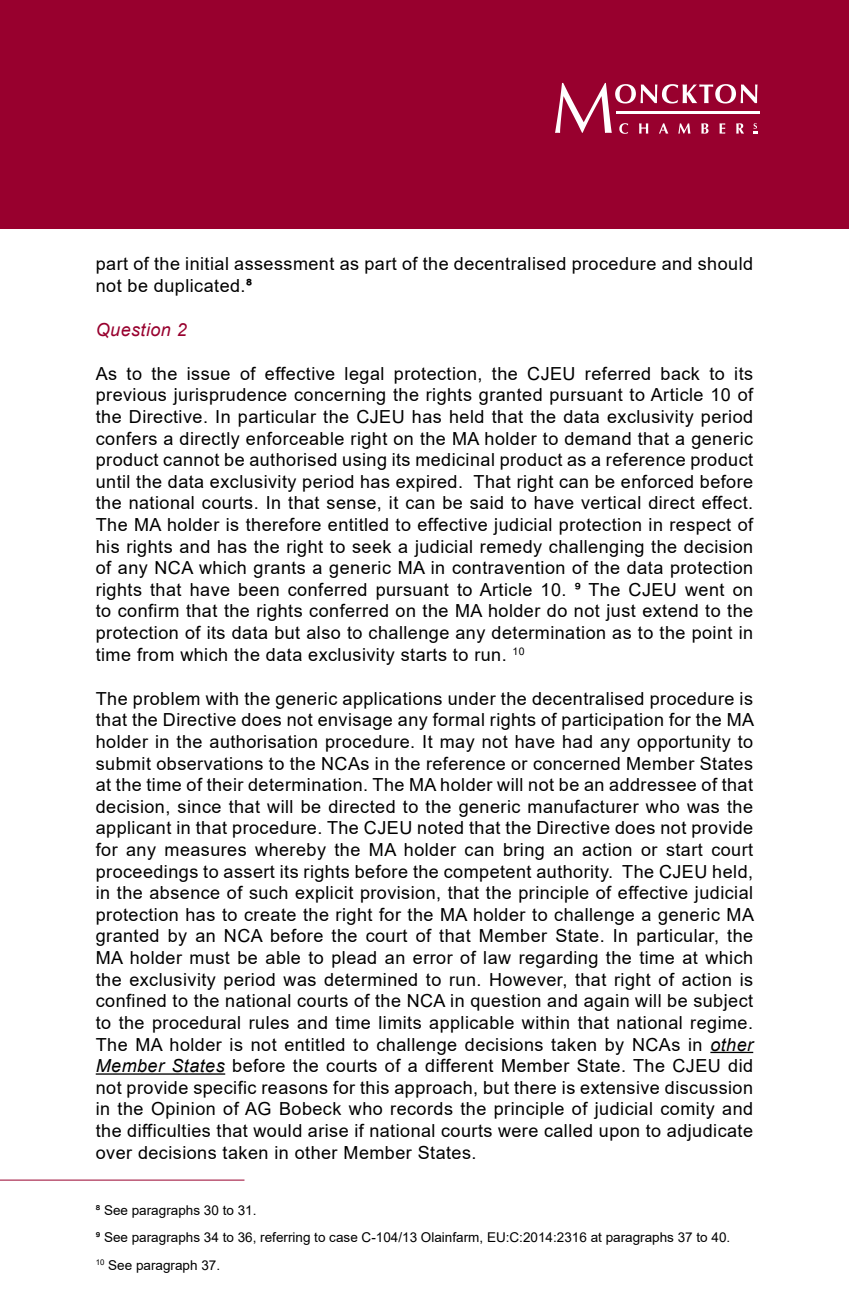
<style>
.page{position:relative;width:849px;height:1308px;background:#fff}
.page>*{position:absolute;margin:0;border:0;box-sizing:border-box;transform-origin:0 0}
.t1{font:18px/21.6px "Arial";letter-spacing:.025em;color:#000;text-align:justify}
.t2{font:italic 18px "Arial";letter-spacing:.025em;color:#98002e}
.t3{font:13.5px/27px "Arial";color:#000}
.s1{font-weight:700}
.s2{font-style:italic}
</style>
<div class="page">
<hr style="left:710px;top:1051px;width:43px;height:2px;background:#000">
<hr style="left:96px;top:1073px;width:129px;height:1px;background:#000">
<div style="left:0;top:0;width:848px;height:228px;background:#98002e"></div>
<hr style="left:0;top:1179px;width:244px;height:1px;background:#98002e">
<svg style="left:555px;top:83px;width:202px;height:51px"></svg>
<hr style="left:616px;top:111px;width:143px;height:2px;background:#fff">
<p class="t1" style="left:96px;top:253px;width:658px">part of the initial assessment as part of the decentralised procedure and should not be duplicated.<span class="s1">⁸</span></p>
<p class="t2" style="left:96px;top:318px;width:93px">Question 2</p>
<p class="t1" style="left:96px;top:362px;width:658px">As to the issue of effective legal protection, the CJEU referred back to its previous jurisprudence concerning the rights granted pursuant to Article 10 of the Directive. In particular the CJEU has held that the data exclusivity period confers a directly enforceable right on the MA holder to demand that a generic product cannot be authorised using its medicinal product as a reference product until the data exclusivity period has expired. That right can be enforced before the national courts. In that sense, it can be said to have vertical direct effect.<br>The MA holder is therefore entitled to effective judicial protection in respect of his rights and has the right to seek a judicial remedy challenging the decision of any NCA which grants a generic MA in contravention of the data protection rights that have been conferred pursuant to Article 10. ⁹ The CJEU went on to confirm that the rights conferred on the MA holder do not just extend to the protection of its data but also to challenge any determination as to the point in time from which the data exclusivity starts to run. <sup>10</sup></p>
<p class="t1" style="left:96px;top:687px;width:659px">The problem with the generic applications under the decentralised procedure is that the Directive does not envisage any formal rights of participation for the MA holder in the authorisation procedure. It may not have had any opportunity to submit observations to the NCAs in the reference or concerned Member States at the time of their determination. The MA holder will not be an addressee of that decision, since that will be directed to the generic manufacturer who was the applicant in that procedure. The CJEU noted that the Directive does not provide for any measures whereby the MA holder can bring an action or start court proceedings to assert its rights before the competent authority. The CJEU held, in the absence of such explicit provision, that the principle of effective judicial protection has to create the right for the MA holder to challenge a generic MA granted by an NCA before the court of that Member State. In particular, the MA holder must be able to plead an error of law regarding the time at which the exclusivity period was determined to run. However, that right of action is confined to the national courts of the NCA in question and again will be subject to the procedural rules and time limits applicable within that national regime.<br>The MA holder is not entitled to challenge decisions taken by NCAs in <span class="s2">other Member States</span> before the courts of a different Member State. The CJEU did not provide specific reasons for this approach, but there is extensive discussion in the Opinion of AG Bobeck who records the principle of judicial comity and the difficulties that would arise if national courts were called upon to adjudicate over decisions taken in other Member States.</p>
<p class="t3" style="left:96px;top:1197px;width:636px">⁸ See paragraphs 30 to 31.<br>⁹ See paragraphs 34 to 36, referring to case C-104/13 Olainfarm, EU:C:2014:2316 at paragraphs 37 to 40.<br><sup>10</sup> See paragraph 37.</p>
</div>
